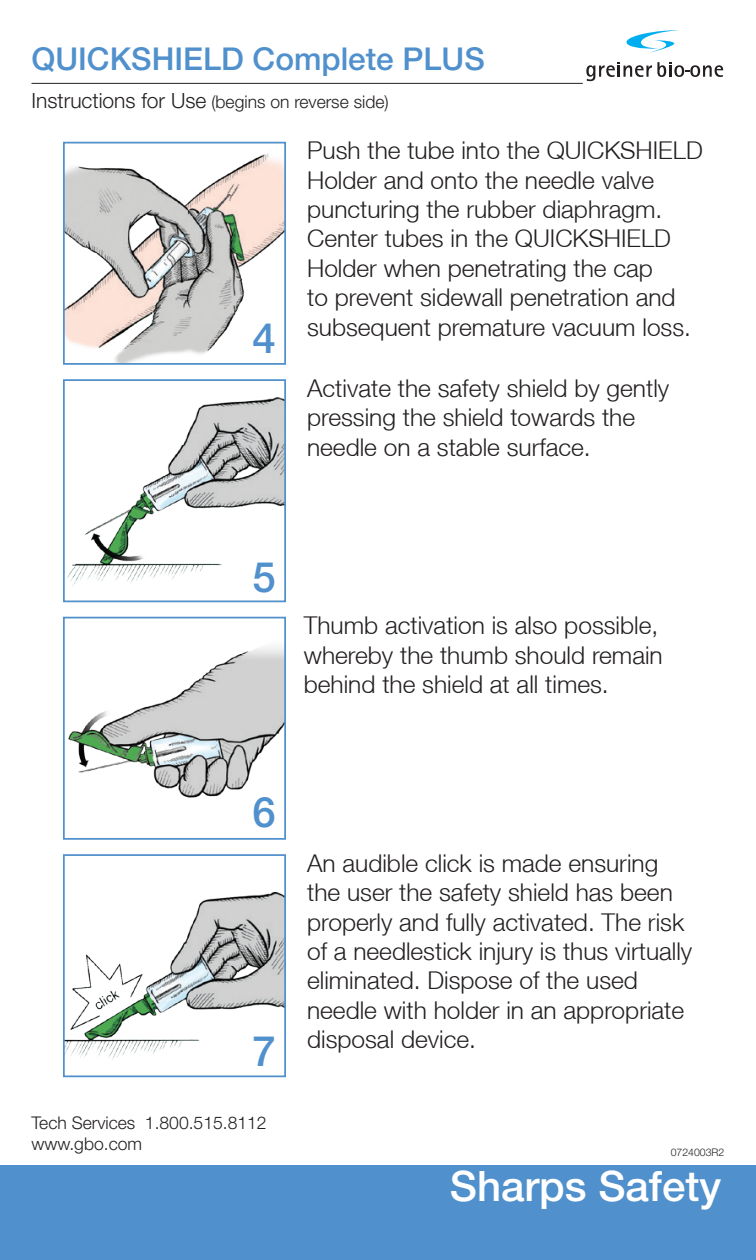
<style>
.page{position:relative;width:756px;height:1260px;background:#fff}
.page>*{position:absolute;margin:0;border:0;box-sizing:border-box;transform-origin:0 0}
.t1{font:500 42px "Helvetica Neue LT Std";color:#fff}
.t2{font:500 42px "Helvetica Neue LT Std";color:#5090cc}
.t3{font:500 31.5px "Helvetica Neue LT Std";color:#5090cc}
.t4{font:300 24.5px/29.4px "Helvetica Neue LT";color:#231f20}
.t5{font:300 17.5px/21px "Helvetica Neue LT Std";color:#231f20}
.t6{font:300 10.5px "Helvetica Neue LT Std";color:#231f20}
.s1{font-size:21px}
</style>
<div class="page">
<div style="left:0;top:1166px;width:756px;height:94px;background:#5090cc"></div>
<svg style="left:586px;top:62px;width:85px;height:19px"></svg>
<svg style="left:674px;top:65px;width:10px;height:12px"></svg>
<div style="left:677px;top:67px;width:5px;height:8px;background:#fff;border-radius:50%"></div>
<svg style="left:690px;top:65px;width:10px;height:12px"></svg>
<div style="left:693px;top:67px;width:5px;height:8px;background:#fff;border-radius:50%"></div>
<svg style="left:703px;top:65px;width:20px;height:12px"></svg>
<svg style="left:626px;top:30px;width:53px;height:23px"></svg>
<img style="left:68px;top:647px;width:215px;height:151px">
<div style="left:63px;top:617px;width:223px;height:223px;border:2px solid #5090cc"></div>
<hr style="left:32px;top:83px;width:551px;height:1px;background:#231f20">
<img style="left:66px;top:153px;width:217px;height:209px">
<div style="left:63px;top:142px;width:223px;height:223px;border:2px solid #5090cc"></div>
<img style="left:66px;top:397px;width:217px;height:189px">
<div style="left:63px;top:379px;width:223px;height:223px;border:2px solid #5090cc"></div>
<img style="left:66px;top:892px;width:217px;height:169px">
<div style="left:63px;top:854px;width:223px;height:223px;border:2px solid #5090cc"></div>
<p class="t3" style="left:32px;top:40px;width:455px">QUICKSHIELD Complete PLUS</p>
<p class="t5" style="left:32px;top:91px;width:359px"><span class="s1">Instructions for Use</span> (begins on reverse side)</p>
<h1 class="t2" style="left:253px;top:313px;width:25px">4</h1>
<p class="t4" style="left:307px;top:135px;width:397px">Push the tube into the QUICKSHIELD Holder and onto the needle valve puncturing the rubber diaphragm.<br>Center tubes in the QUICKSHIELD Holder when penetrating the cap<br>to prevent sidewall penetration and subsequent premature vacuum loss.</p>
<p class="t4" style="left:307px;top:373px;width:364px">Activate the safety shield by gently pressing the shield towards the needle on a stable surface.</p>
<h1 class="t2" style="left:253px;top:552px;width:25px">5</h1>
<p class="t4" style="left:304px;top:610px;width:360px">Thumb activation is also possible, whereby the thumb should remain behind the shield at all times.</p>
<h1 class="t2" style="left:253px;top:787px;width:25px">6</h1>
<h1 class="t2" style="left:253px;top:1026px;width:25px">7</h1>
<p class="t5" style="left:32px;top:1112px;width:237px">Tech Services 1.800.515.8112 www.gbo.com</p>
<p class="t4" style="left:307px;top:848px;width:387px">An audible click is made ensuring the user the safety shield has been properly and fully activated. The risk of a needlestick injury is thus virtually eliminated. Dispose of the used needle with holder in an appropriate disposal device.</p>
<p class="t6" style="left:671px;top:1146px;width:55px">0724003R2</p>
<h1 class="t1" style="left:450px;top:1161px;width:273px">Sharps Safety</h1>
</div>
